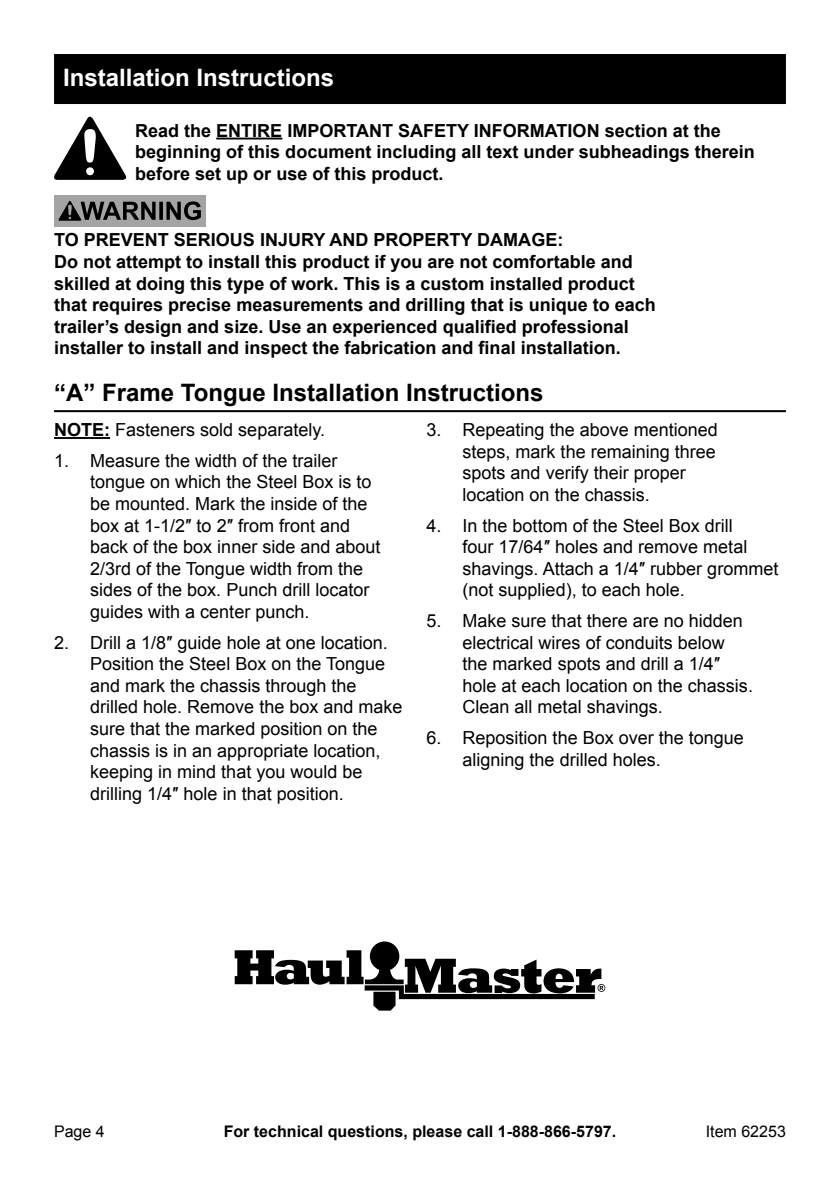
<style>
.page{position:relative;width:840px;height:1191px;background:#fff}
.page>*{position:absolute;margin:0;border:0;box-sizing:border-box;transform-origin:0 0}
.Header_0931{font:700 24px "Arial";color:#000}
.Section_Headers_0931{font:700 24px "Arial";color:#fff}
.Note{font:18px/21.6px "Arial";color:#000}
.Safety_Section_Messa{font:700 18px/21.6px "Arial";color:#000}
.t1{font:700 16px "Arial";color:#000}
.t2{font:16px "Arial";color:#000}
.s1{font-weight:700}
</style>
<div class="page">
<div style="left:54px;top:54px;width:731px;height:50px;background:#000"></div>
<hr style="left:216px;top:138px;width:66px;height:1px;background:#000">
<hr style="left:54px;top:410px;width:731px;height:2px;background:#000">
<svg style="left:54px;top:116px;width:73px;height:64px"></svg>
<div style="left:54px;top:195px;width:151px;height:31px;background:#a4a4a4"></div>
<svg style="left:58px;top:201px;width:143px;height:20px"></svg>
<hr style="left:54px;top:437px;width:56px;height:2px;background:#000">
<svg style="left:234px;top:941px;width:371px;height:69px"></svg>
<p class="Section_Headers_0931" style="left:63px;top:62px;width:272px">Installation Instructions</p>
<p class="Safety_Section_Messa" style="left:135px;top:120px;width:621px">Read the ENTIRE IMPORTANT SAFETY INFORMATION section at the beginning of this document including all text under subheadings therein before set up or use of this product.</p>
<p class="Safety_Section_Messa" style="left:54px;top:230px;width:603px">TO PREVENT SERIOUS INJURY AND PROPERTY DAMAGE:<br>Do not attempt to install this product if you are not comfortable and skilled at doing this type of work. This is a custom installed product that requires precise measurements and drilling that is unique to each trailer’s design and size. Use an experienced qualified professional installer to install and inspect the fabrication and final installation.</p>
<p class="Header_0931" style="left:54px;top:377px;width:490px">“A” Frame Tongue Installation Instructions</p>
<p class="Note" style="left:54px;top:419px;width:272px"><span class="s1">NOTE:</span> Fasteners sold separately.</p>
<p class="Note" style="left:90px;top:450px;width:292px;text-indent:-36px">1. Measure the width of the trailer tongue on which the Steel Box is to be mounted. Mark the inside of the box at 1-1/2″ to 2″ from front and back of the box inner side and about<br>2/3rd of the Tongue width from the sides of the box. Punch drill locator guides with a center punch.</p>
<p class="Note" style="left:90px;top:631px;width:314px;text-indent:-36px">2. Drill a 1/8″ guide hole at one location.<br>Position the Steel Box on the Tongue and mark the chassis through the drilled hole. Remove the box and make sure that the marked position on the chassis is in an appropriate location, keeping in mind that you would be drilling 1/4″ hole in that position.</p>
<p class="Note" style="left:462px;top:419px;width:257px;text-indent:-36px">3. Repeating the above mentioned steps, mark the remaining three spots and verify their proper location on the chassis.</p>
<p class="Note" style="left:462px;top:514px;width:317px;text-indent:-36px">4. In the bottom of the Steel Box drill<br>four 17/64″ holes and remove metal shavings. Attach a 1/4″ rubber grommet (not supplied), to each hole.</p>
<p class="Note" style="left:462px;top:610px;width:292px;text-indent:-36px">5. Make sure that there are no hidden electrical wires of conduits below the marked spots and drill a 1/4″ hole at each location on the chassis.<br>Clean all metal shavings.</p>
<p class="Note" style="left:462px;top:727px;width:283px;text-indent:-36px">6. Reposition the Box over the tongue aligning the drilled holes.</p>
<p class="t2" style="left:54px;top:1120px;width:52px">Page 4</p>
<p class="t1" style="left:223px;top:1120px;width:394px">For technical questions, please call 1-888-866-5797.</p>
<p class="t2" style="left:705px;top:1120px;width:82px">Item 62253</p>
</div>
